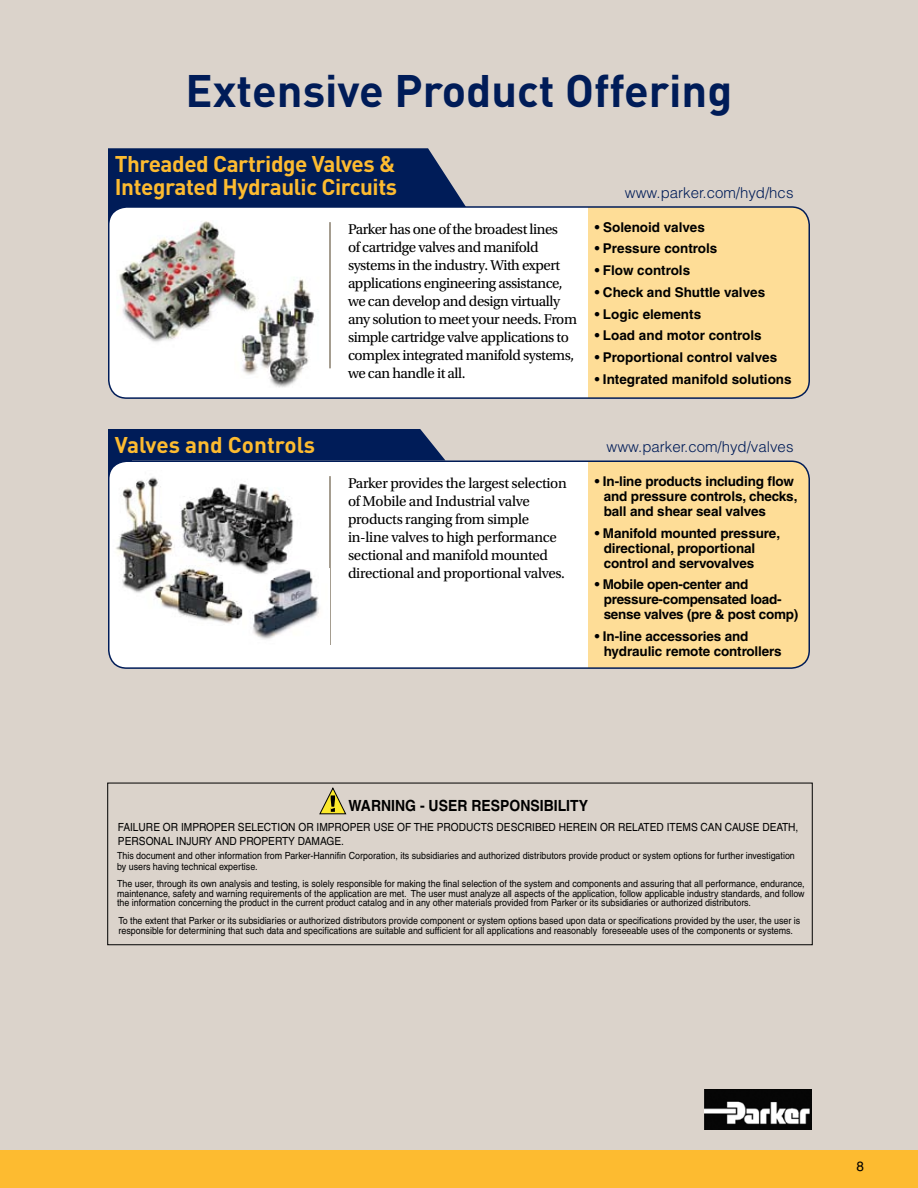
<style>
.page{position:relative;width:918px;height:1188px;background:#fff}
.page>*{position:absolute;margin:0;border:0;box-sizing:border-box;transform-origin:0 0}
.t1{font:700 45px "DIN";color:#001c58}
.t2{font:700 22.5px/22.5px "DIN";letter-spacing:-.02em;color:#fdbb30}
.t3{font:700 22.5px "DIN";color:#fdbb30}
.t4{font:700 15.45px "Helvetica";color:#000;scale:.91 1}
.t5{font:15px/18px "Utopia Std";letter-spacing:-.03em;color:#000}
.t6{font:300 15px "Helvetica";color:#001c58}
.t7{font:700 13.5px/15px "Helvetica";letter-spacing:-.01em;color:#000}
.t8{font:11.25px/14px "Helvetica";color:#000;scale:.91 1}
.t9{font:9.75px/9.8px "Helvetica";color:#000;scale:.91 1}
</style>
<div class="page">
<div style="left:0;top:0;width:918px;height:1150px;background:#dbd3cb"></div>
<svg style="left:108px;top:148px;width:360px;height:62px;background:#0c265e"></svg>
<div style="left:108px;top:450px;width:23px;height:166px;background:#001c58"></div>
<div style="left:109px;top:461px;width:700px;height:207px;background:#fff;border-radius:18px"></div>
<div style="left:589px;top:461px;width:220px;height:207px;background:#fedd97"></div>
<div style="left:108px;top:460px;width:702px;height:209px;border:2px solid #001c58;border-radius:18px"></div>
<div style="left:108px;top:429px;width:338px;height:31px;background:#001c58"></div>
<hr style="left:329px;top:476px;width:2px;height:169px;background:#887d6c">
<img style="left:112px;top:470px;width:182px;height:154px">
<div style="left:109px;top:207px;width:700px;height:191px;background:#fff;border-radius:18px"></div>
<div style="left:589px;top:207px;width:220px;height:191px;background:#fedd97"></div>
<div style="left:108px;top:206px;width:702px;height:193px;border:2px solid #001c58;border-radius:18px"></div>
<img style="left:119px;top:221px;width:118px;height:121px">
<hr style="left:329px;top:222px;width:2px;height:146px;background:#887d6c">
<img style="left:234px;top:277px;width:81px;height:111px">
<img style="left:242px;top:568px;width:88px;height:77px">
<svg style="left:319px;top:787px;width:28px;height:28px"></svg>
<div style="left:107px;top:783px;width:706px;height:162px;border:1px solid #000"></div>
<div style="left:0;top:1150px;width:918px;height:38px;background:#fdbb30"></div>
<img style="left:704px;top:1089px;width:107px;height:41px">
<h1 class="t1" style="left:186px;top:62px;width:548px">Extensive Product Offering</h1>
<h2 class="t2" style="left:115px;top:152px;width:284px">Threaded Cartridge Valves &amp;<br>Integrated Hydraulic Circuits</h2>
<h3 class="t6" style="left:625px;top:183px;width:170px">www.parker.com/hyd/hcs</h3>
<h2 class="t3" style="left:115px;top:430px;width:202px">Valves and Controls</h2>
<p class="t5" style="left:348px;top:220px;width:231px">Parker has one of the broadest lines<br>of cartridge valves and manifold systems in the industry. With expert applications engineering assistance, we can develop and design virtually any solution to meet your needs. From simple cartridge valve applications to complex integrated manifold systems, we can handle it all.</p>
<h3 class="t7" style="left:595px;top:219px;width:112px">• Solenoid valves</h3>
<h3 class="t7" style="left:595px;top:241px;width:124px">• Pressure controls</h3>
<h3 class="t7" style="left:595px;top:263px;width:97px">• Flow controls</h3>
<h3 class="t7" style="left:595px;top:284px;width:172px">• Check and Shuttle valves</h3>
<h3 class="t7" style="left:595px;top:306px;width:108px">• Logic elements</h3>
<h3 class="t7" style="left:595px;top:328px;width:168px">• Load and motor controls</h3>
<h3 class="t7" style="left:595px;top:350px;width:184px">• Proportional control valves</h3>
<h3 class="t7" style="left:595px;top:371px;width:198px">• Integrated manifold solutions</h3>
<h3 class="t6" style="left:607px;top:437px;width:188px">www.parker.com/hyd/valves</h3>
<h3 class="t5" style="left:348px;top:474px;width:220px">Parker provides the largest selection of Mobile and Industrial valve products ranging from simple in-line valves to high performance sectional and manifold mounted directional and proportional valves.</h3>
<h3 class="t7" style="left:604px;top:473px;width:195px;text-indent:-9px">• In-line products including flow and pressure controls, checks, ball and shear seal valves</h3>
<h3 class="t7" style="left:604px;top:525px;width:178px;text-indent:-9px">• Manifold mounted pressure, directional, proportional control and servovalves</h3>
<h3 class="t7" style="left:604px;top:577px;width:196px;text-indent:-9px">• Mobile open-center and pressure-compensated load&shy;sense valves (pre &amp; post comp)</h3>
<h3 class="t7" style="left:604px;top:629px;width:179px;text-indent:-9px">• In-line accessories and hydraulic remote controllers</h3>
<h3 class="t4" style="left:349px;top:796px;width:265px">WARNING - USER RESPONSIBILITY</h3>
<p class="t8" style="left:118px;top:820px;width:749px">FAILURE OR IMPROPER SELECTION OR IMPROPER USE OF THE PRODUCTS DESCRIBED HEREIN OR RELATED ITEMS CAN CAUSE DEATH,<br>PERSONAL INJURY AND PROPERTY DAMAGE.</p>
<p class="t9" style="left:117px;top:850px;width:746px;line-height:11.2px">This document and other information from Parker-Hannifin Corporation, its subsidiaries and authorized distributors provide product or system options for further investigation by users having technical expertise.</p>
<p class="t9" style="left:117px;top:879px;width:757px;text-align:justify">The user, through its own analysis and testing, is solely responsible for making the final selection of the system and components and assuring that all performance, endurance, maintenance, safety and warning requirements of the application are met. The user must analyze all aspects of the application, follow applicable industry standards, and follow the information concerning the product in the current product catalog and in any other materials provided from Parker or its subsidiaries or authorized distributors.</p>
<p class="t9" style="left:118px;top:916px;width:751px">To the extent that Parker or its subsidiaries or authorized distributors provide component or system options based upon data or specifications provided by the user, the user is responsible for determining that such data and specifications are suitable and sufficient for all applications and reasonably foreseeable uses of the components or systems.</p>
</div>
